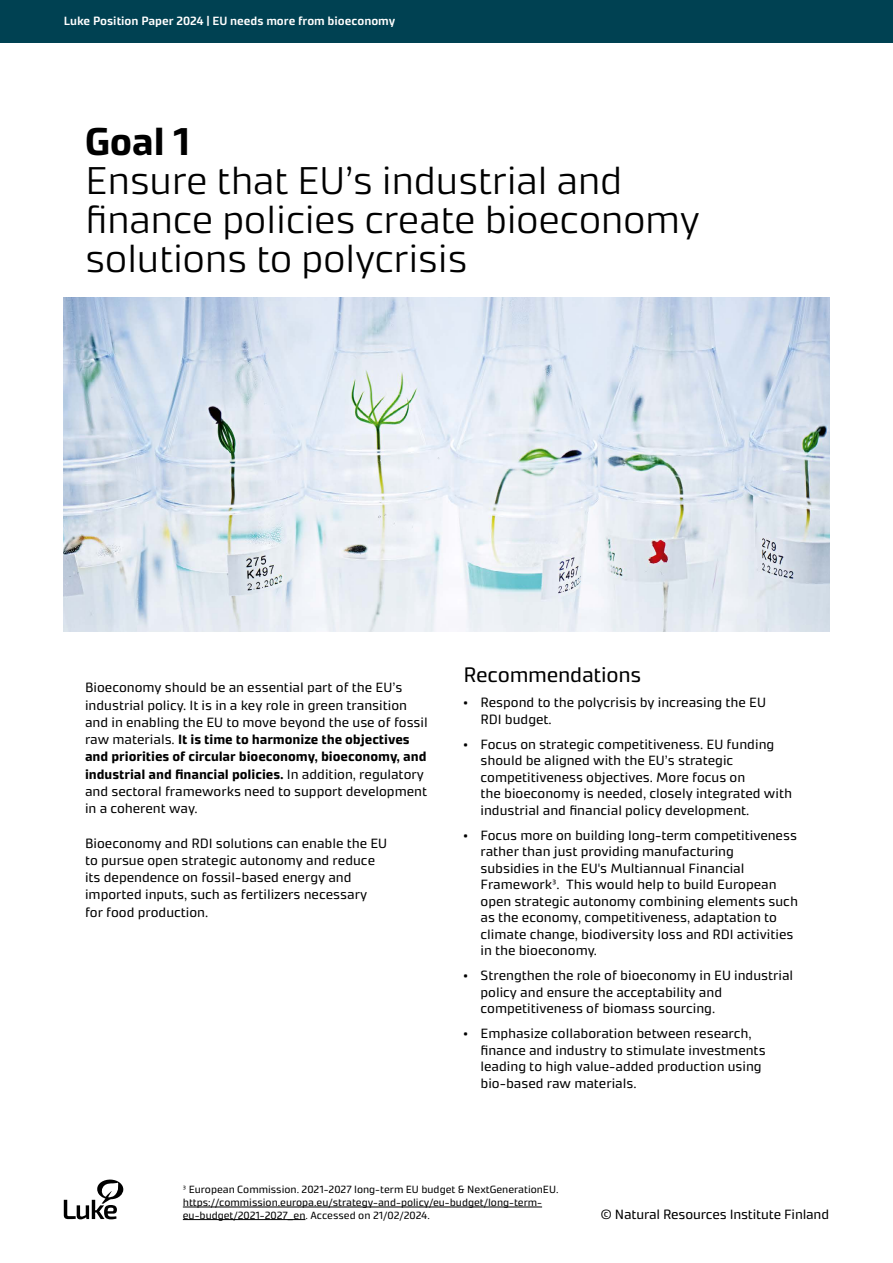
<style>
.page{position:relative;width:893px;height:1263px;background:#fff}
.page>*{position:absolute;margin:0;border:0;box-sizing:border-box;transform-origin:0 0}
.H1_Title_Left_Position_Paper_30_black{font:300 39px/39px "Accura";letter-spacing:-.01em;color:#000}
.H1_Title_Left_Position_Paper_30_black-2{font:700 39px "Accura";color:#000}
.H2_Headline_new{font:21px "Accura";letter-spacing:-.01em;color:#000}
.P_Body_text{font:13.5px/16.5px "Accura";color:#000}
.t1{font:600 12px "Accura";color:#fff}
.Artifact_more_information{font:10.5px/12.6px "Accura";color:#000}
.s1{font-weight:700}
</style>
<div class="page">
<img style="left:64px;top:298px;width:765px;height:333px">
<hr style="left:183px;top:1207px;width:359px;height:1px;background:#000">
<hr style="left:183px;top:1219px;width:122px;height:1px;background:#000">
<svg style="left:64px;top:1179px;width:60px;height:40px"></svg>
<div style="left:0;top:0;width:893px;height:43px;background:#004152"></div>
<p class="t1" style="left:64px;top:14px;width:333px">Luke Position Paper 2024 | EU needs more from bioeconomy</p>
<p class="H1_Title_Left_Position_Paper_30_black-2" style="left:85px;top:118px;width:106px">Goal 1</p>
<p class="H1_Title_Left_Position_Paper_30_black" style="left:85px;top:160px;width:616px">Ensure that EU’s industrial and finance policies create bioeconomy solutions to polycrisis</p>
<p class="P_Body_text" style="left:85px;top:679px;width:344px;line-height:17.2px">Bioeconomy should be an essential part of the EU’s industrial policy. It is in a key role in green transition and in enabling the EU to move beyond the use of fossil raw materials. <span class="s1">It is time to harmonize the objectives and priorities of circular bioeconomy, bioeconomy, and industrial and financial policies.</span> In addition, regulatory and sectoral frameworks need to support development in a coherent way.</p>
<p class="P_Body_text" style="left:85px;top:834px;width:304px;line-height:17.2px">Bioeconomy and RDI solutions can enable the EU to pursue open strategic autonomy and reduce its dependence on fossil-based energy and imported inputs, such as fertilizers necessary for food production.</p>
<p class="H2_Headline_new" style="left:463px;top:662px;width:179px">Recommendations</p>
<p class="P_Body_text" style="left:480px;top:694px;width:287px;text-indent:-17px">• Respond to the polycrisis by increasing the EU<br>RDI budget.</p>
<p class="P_Body_text" style="left:480px;top:735px;width:313px;text-indent:-17px">• Focus on strategic competitiveness. EU funding should be aligned with the EU’s strategic competitiveness objectives. More focus on<br>the bioeconomy is needed, closely integrated with industrial and financial policy development.</p>
<p class="P_Body_text" style="left:480px;top:826px;width:319px;text-indent:-17px">• Focus more on building long-term competitiveness rather than just providing manufacturing<br>subsidies in the EU's Multiannual Financial Framework3. This would help to build European open strategic autonomy combining elements such as the economy, competitiveness, adaptation to climate change, biodiversity loss and RDI activities in the bioeconomy.</p>
<p class="P_Body_text" style="left:480px;top:967px;width:314px;text-indent:-17px">• Strengthen the role of bioeconomy in EU industrial policy and ensure the acceptability and competitiveness of biomass sourcing.</p>
<p class="P_Body_text" style="left:480px;top:1025px;width:287px;text-indent:-17px">• Emphasize collaboration between research, finance and industry to stimulate investments leading to high value-added production using bio-based raw materials.</p>
<p class="Artifact_more_information" style="left:183px;top:1183px;width:377px">3 European Commission. 2021-2027 long-term EU budget &amp; NextGenerationEU. https://commission.europa.eu/strategy-and-policy/eu-budget/long-term&shy;eu-budget/2021-2027_en. Accessed on 21/02/2024.</p>
<p class="P_Body_text" style="left:601px;top:1206px;width:230px">© Natural Resources Institute Finland</p>
</div>
